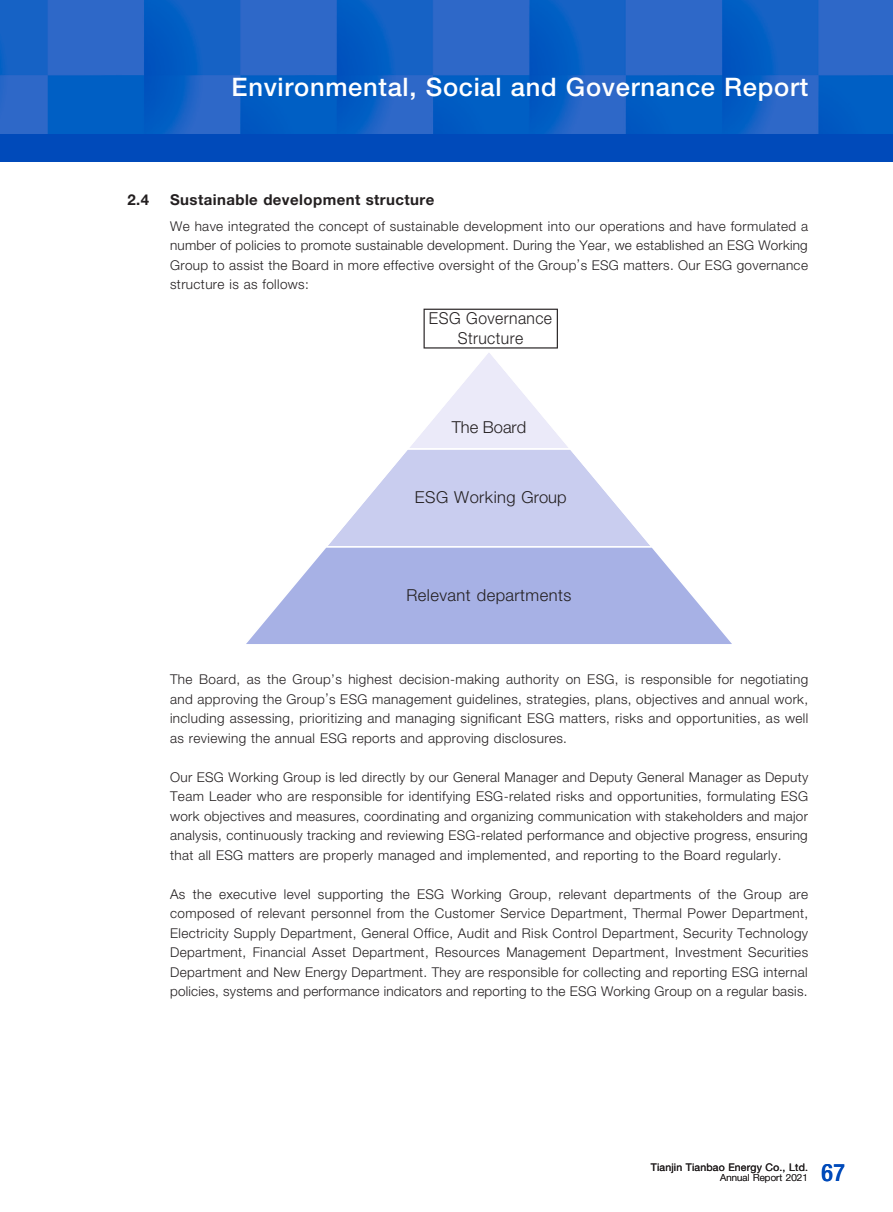
<style>
.page{position:relative;width:893px;height:1212px;background:#fff}
.page>*{position:absolute;margin:0;border:0;box-sizing:border-box;transform-origin:0 0}
.t1{font:500 25.5px "Helvetica Neue LT Std";letter-spacing:.03em;color:#fff}
.t2{font:500 condensed 24px "Helvetica Neue LT Std";color:#004aba}
.t3{font:300 16.5px "Helvetica Neue LT Std";letter-spacing:.025em;color:#231f20}
.t4{font:300 16.5px/19.8px "Helvetica Neue LT Std";letter-spacing:.025em;color:#231f20;text-align:center;scale:.95 1}
.t5{font:300 16.5px "Helvetica Neue LT Std";color:#231f20}
.t6{font:700 15px "Helvetica Neue LT Std";letter-spacing:.03em;color:#231f20}
.t7{font:300 13.5px/19.5px "Helvetica Neue LT Std";letter-spacing:.03em;color:#231f20;text-align:justify}
.t8{font:10.5px "Helvetica Neue LT Std";letter-spacing:.02em;color:#231f20}
.t9{font:300 9.75px "Helvetica Neue LT Std";letter-spacing:.02em;color:#231f20}
</style>
<div class="page">
<img style="left:0;top:0;width:893px;height:134px">
<div style="left:0;top:134px;width:893px;height:28px;background:#004aba"></div>
<svg style="left:246px;top:548px;width:486px;height:96px;fill:#a7b1e5"></svg>
<svg style="left:326px;top:309px;width:326px;height:239px"></svg>
<h1 class="t1" style="left:232px;top:72px;width:578px">Environmental, Social and Governance Report</h1>
<p class="t6" style="left:128px;top:190px;width:23px">2.4</p>
<p class="t6" style="left:170px;top:190px;width:266px">Sustainable development structure</p>
<p class="t7" style="left:170px;top:216px;width:639px">We have integrated the concept of sustainable development into our operations and have formulated a number of policies to promote sustainable development. During the Year, we established an ESG Working Group to assist the Board in more effective oversight of the Group’s ESG matters. Our ESG governance structure is as follows:</p>
<p class="t4" style="left:429px;top:308px;width:131px">ESG Governance<br>Structure</p>
<p class="t5" style="left:452px;top:417px;width:76px">The Board</p>
<p class="t3" style="left:415px;top:487px;width:153px">ESG Working Group</p>
<p class="t3" style="left:406px;top:585px;width:166px">Relevant departments</p>
<p class="t7" style="left:170px;top:670px;width:640px">The Board, as the Group’s highest decision-making authority on ESG, is responsible for negotiating and approving the Group’s ESG management guidelines, strategies, plans, objectives and annual work, including assessing, prioritizing and managing significant ESG matters, risks and opportunities, as well as reviewing the annual ESG reports and approving disclosures.</p>
<p class="t7" style="left:170px;top:767px;width:640px">Our ESG Working Group is led directly by our General Manager and Deputy General Manager as Deputy Team Leader who are responsible for identifying ESG-related risks and opportunities, formulating ESG work objectives and measures, coordinating and organizing communication with stakeholders and major analysis, continuously tracking and reviewing ESG-related performance and objective progress, ensuring that all ESG matters are properly managed and implemented, and reporting to the Board regularly.</p>
<p class="t7" style="left:170px;top:884px;width:640px">As the executive level supporting the ESG Working Group, relevant departments of the Group are composed of relevant personnel from the Customer Service Department, Thermal Power Department, Electricity Supply Department, General Office, Audit and Risk Control Department, Security Technology Department, Financial Asset Department, Resources Management Department, Investment Securities Department and New Energy Department. They are responsible for collecting and reporting ESG internal policies, systems and performance indicators and reporting to the ESG Working Group on a regular basis.</p>
<p class="t8" style="left:651px;top:1161px;width:159px">Tianjin Tianbao Energy Co., Ltd.</p>
<p class="t9" style="left:720px;top:1172px;width:89px">Annual Report 2021</p>
<h2 class="t2" style="left:821px;top:1158px;width:25px">67</h2>
</div>
